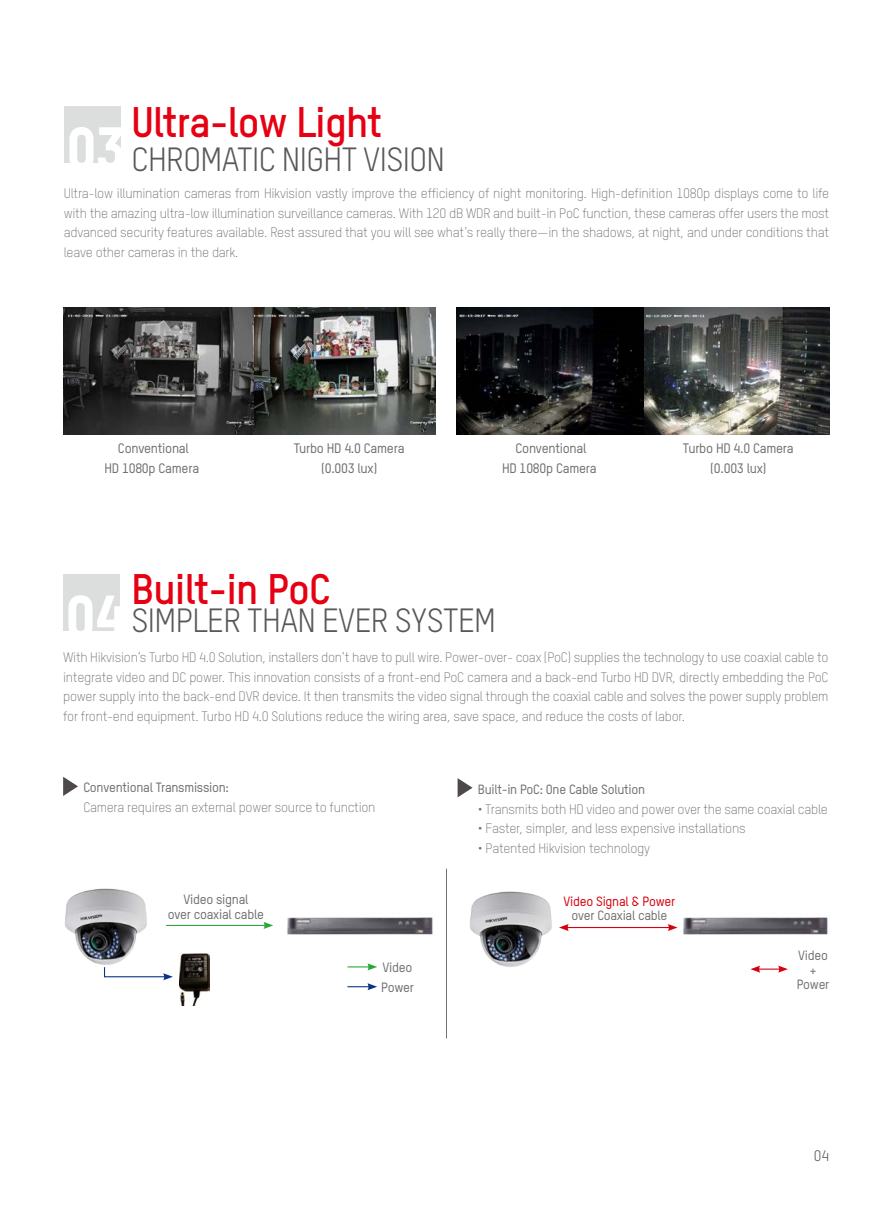
<style>
.page{position:relative;width:893px;height:1212px;background:#fff}
.page>*{position:absolute;margin:0;border:0;box-sizing:border-box;transform-origin:0 0}
.t1{font:800 60px "TSTARPRO";color:#fff}
.t2{font:700 42px "TSTARPRO";letter-spacing:-.02em;color:#e60012}
.t3{font:33px "TSTARPRO";letter-spacing:-.02em;color:#595757}
.t4{font:15px "TSTARPRO";color:#595757}
.t5{font:300 13.5px/19.5px "TSTARPRO";letter-spacing:-.02em;color:#727171;text-align:justify}
.t6{font:500 13.5px/19.5px "TSTARPRO";letter-spacing:-.02em;color:#727171;text-align:center}
.t7{font:500 13.2px/14.7px "TSTARPRO";letter-spacing:-.02em;color:#727171;text-align:center}
.t8{font:500 13.2px "TSTARPRO";letter-spacing:-.02em;color:#d7000f}
</style>
<div class="page">
<div style="left:64px;top:106px;width:57px;height:57px;background:#dcdddd"></div>
<div style="left:63px;top:574px;width:57px;height:57px;background:#dcdddd"></div>
<img style="left:64px;top:308px;width:372px;height:126px">
<img style="left:457px;top:308px;width:372px;height:126px">
<img style="left:64px;top:888px;width:83px;height:77px">
<img style="left:469px;top:891px;width:83px;height:76px">
<hr style="left:166px;top:925px;width:100px;height:1px;background:#2aa738">
<svg style="left:263px;top:922px;width:10px;height:7px"></svg>
<svg style="left:347px;top:963px;width:30px;height:7px"></svg>
<svg style="left:347px;top:983px;width:30px;height:7px"></svg>
<hr style="left:566px;top:927px;width:104px;height:1px;background:#d7000f">
<svg style="left:559px;top:924px;width:10px;height:7px"></svg>
<svg style="left:668px;top:924px;width:10px;height:7px"></svg>
<hr style="left:758px;top:968px;width:22px;height:2px;background:#d7000f">
<svg style="left:750px;top:965px;width:10px;height:8px"></svg>
<svg style="left:778px;top:965px;width:10px;height:8px"></svg>
<img style="left:180px;top:953px;width:29px;height:52px">
<svg style="left:104px;top:967px;width:69px;height:13px"></svg>
<hr style="left:446px;top:869px;width:1px;height:169px;background:#727171">
<svg style="left:63px;top:777px;width:15px;height:19px"></svg>
<svg style="left:458px;top:778px;width:14px;height:19px"></svg>
<img style="left:287px;top:917px;width:146px;height:18px">
<img style="left:683px;top:917px;width:145px;height:18px">
<h1 class="t1" style="left:66px;top:108px;width:60px">03</h1>
<h2 class="t2" style="left:131px;top:93px;width:252px">Ultra-low Light</h2>
<h3 class="t3" style="left:131px;top:138px;width:315px">CHROMATIC NIGHT VISION</h3>
<p class="t5" style="left:64px;top:183px;width:767px">Ultra-low illumination cameras from Hikvision vastly improve the efficiency of night monitoring. High-definition 1080p displays come to life with the amazing ultra-low illumination surveillance cameras. With 120 dB WDR and built-in PoC function, these cameras offer users the most advanced security features available. Rest assured that you will see what’s really there—in the shadows, at night, and under conditions that leave other cameras in the dark.</p>
<p class="t6" style="left:104px;top:438px;width:96px">Conventional<br>HD 1080p Camera</p>
<p class="t6" style="left:502px;top:438px;width:96px">Conventional<br>HD 1080p Camera</p>
<p class="t6" style="left:294px;top:438px;width:112px">Turbo HD 4.0 Camera (0.003 lux)</p>
<p class="t6" style="left:683px;top:438px;width:112px">Turbo HD 4.0 Camera (0.003 lux)</p>
<h1 class="t1" style="left:65px;top:576px;width:61px">04</h1>
<h2 class="t2" style="left:131px;top:560px;width:201px">Built-in PoC</h2>
<h3 class="t3" style="left:131px;top:598px;width:366px">SIMPLER THAN EVER SYSTEM</h3>
<p class="t5" style="left:63px;top:647px;width:767px">With Hikvision’s Turbo HD 4.0 Solution, installers don’t have to pull wire. Power-over- coax (PoC) supplies the technology to use coaxial cable to integrate video and DC power. This innovation consists of a front-end PoC camera and a back-end Turbo HD DVR, directly embedding the PoC power supply into the back-end DVR device. It then transmits the video signal through the coaxial cable and solves the power supply problem for front-end equipment. Turbo HD 4.0 Solutions reduce the wiring area, save space, and reduce the costs of labor.</p>
<p class="t7" style="left:83px;top:780px;width:147px">Conventional Transmission:</p>
<p class="t5" style="left:83px;top:797px;width:294px">Camera requires an external power source to function</p>
<p class="t7" style="left:168px;top:892px;width:98px">Video signal<br>over coaxial cable</p>
<p class="t7" style="left:478px;top:782px;width:169px">Built-in PoC: One Cable Solution</p>
<p class="t5" style="left:478px;top:799px;width:352px">• Transmits both HD video and power over the same coaxial cable</p>
<p class="t5" style="left:478px;top:818px;width:269px">• Faster, simpler, and less expensive installations</p>
<p class="t5" style="left:478px;top:838px;width:174px">• Patented Hikvision technology</p>
<p class="t8" style="left:564px;top:892px;width:113px">Video Signal &amp; Power</p>
<p class="t7" style="left:572px;top:907px;width:97px">over Coaxial cable</p>
<p class="t7" style="left:383px;top:959px;width:31px">Video</p>
<p class="t7" style="left:798px;top:947px;width:31px">Video +</p>
<p class="t7" style="left:381px;top:979px;width:34px">Power</p>
<p class="t7" style="left:797px;top:976px;width:34px">Power</p>
<p class="t4" style="left:814px;top:1146px;width:17px">04</p>
</div>
